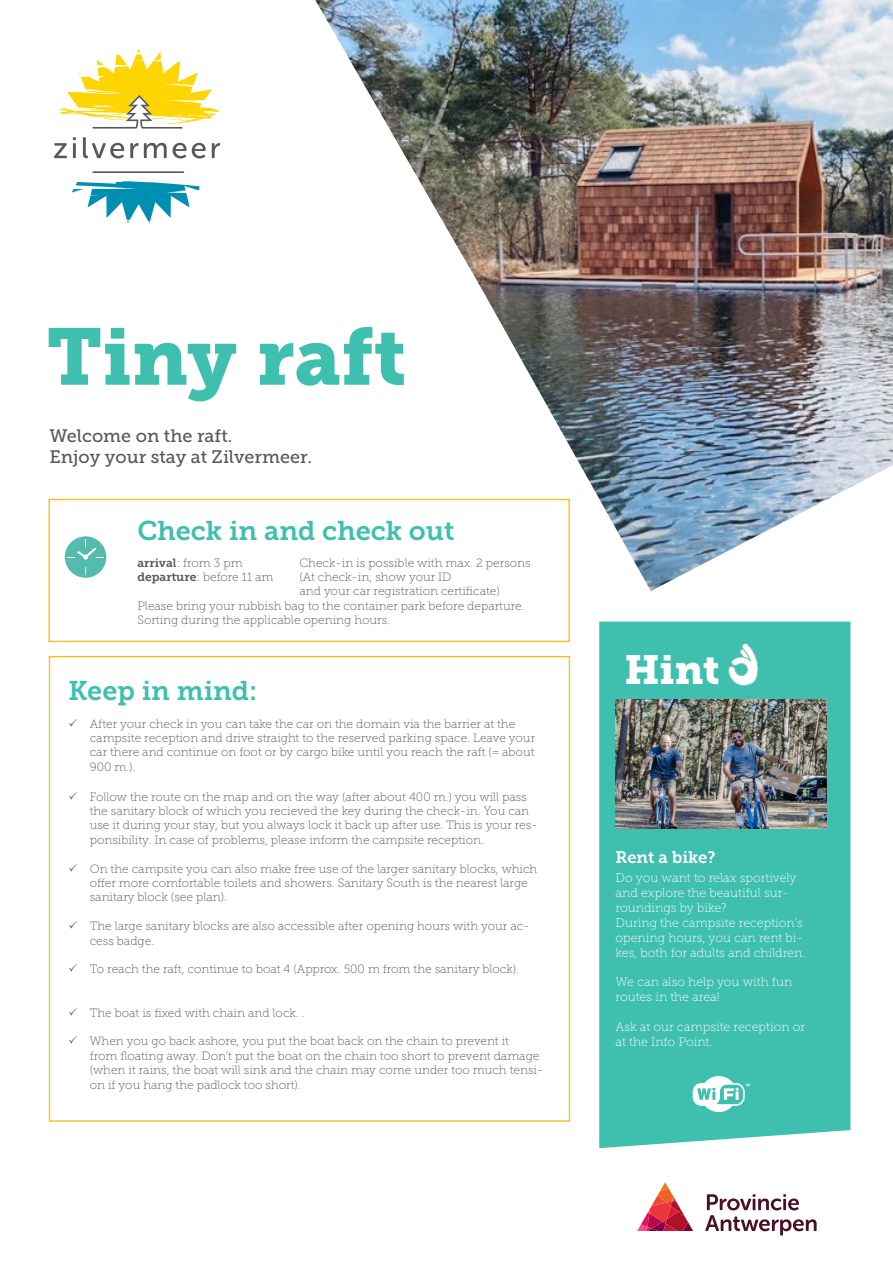
<style>
.page{position:relative;width:893px;height:1263px;background:#fff}
.page>*{position:absolute;margin:0;border:0;box-sizing:border-box;transform-origin:0 0}
.t1{font:79.5px "Museo Slab 900";color:#3fbfae}
.titel{font:40.5px "Museo Slab 900";color:#fff}
.titel-2{font:27px "Museo Slab 700";color:#3fbfae}
.t2{font:19.5px "Museo Sans Rounded 900";color:#fff}
.t3{font:18px "Museo Slab 500";color:#57585a}
.titel-3{font:16.65px "Museo Slab 700";color:#fff}
.t4{font:12.45px/15px "Museo Slab 100";color:#fff}
.t5{font:12px/14.4px "Museo Slab 100";color:#57585a}
.t6{font:7.65px "Museo Sans Rounded 900";color:#fff}
.s1{font-family:"Museo Slab 700"}
</style>
<div class="page">
<div style="left:599px;top:622px;width:251px;height:526px;background:#3fbfae"></div>
<svg style="left:705px;top:1194px;width:112px;height:41px"></svg>
<svg style="left:637px;top:1182px;width:56px;height:49px"></svg>
<svg style="left:693px;top:1076px;width:57px;height:36px"></svg>
<div style="left:48px;top:499px;width:522px;height:143px;border:1px solid #fdbc19"></div>
<svg style="left:54px;top:143px;width:13px;height:15px"></svg>
<hr style="left:73px;top:143px;width:3px;height:15px;background:#57585a">
<svg style="left:83px;top:137px;width:41px;height:21px"></svg>
<svg style="left:130px;top:143px;width:37px;height:15px"></svg>
<svg style="left:173px;top:143px;width:10px;height:15px"></svg>
<svg style="left:72px;top:181px;width:111px;height:43px"></svg>
<hr style="left:92px;top:171px;width:92px;height:2px;background:#57585a">
<svg style="left:57px;top:49px;width:126px;height:80px"></svg>
<div style="left:65px;top:536px;width:41px;height:42px;background:#54bbae;border-radius:50%"></div>
<svg style="left:68px;top:539px;width:35px;height:21px"></svg>
<svg style="left:728px;top:643px;width:30px;height:44px"></svg>
<img style="left:183px;top:0;width:710px;height:609px">
<img style="left:616px;top:700px;width:211px;height:129px">
<p class="t1" style="left:47px;top:311px;width:361px">Tiny raft</p>
<p class="t3" style="left:50px;top:425px;width:184px">Welcome on the raft.</p>
<p class="t3" style="left:50px;top:447px;width:264px">Enjoy your stay at Zilvermeer.</p>
<p class="titel-2" style="left:137px;top:515px;width:318px">Check in and check out</p>
<p class="t5" style="left:137px;top:555px;width:107px"><span class="s1">arrival</span>: from 3 pm</p>
<p class="t5" style="left:299px;top:555px;width:233px">Check-in is possible with max. 2 persons</p>
<p class="t5" style="left:137px;top:570px;width:138px"><span class="s1">departure</span>: before 11 am</p>
<p class="t5" style="left:299px;top:570px;width:202px">(At check-in, show your ID<br>and your car registration certificate)</p>
<p class="t5" style="left:137px;top:599px;width:389px">Please bring your rubbish bag to the container park before departure.<br>Sorting during the applicable opening hours.</p>
<p class="titel-2" style="left:69px;top:676px;width:190px">Keep in mind:</p>
<p class="t5" style="left:90px;top:716px;width:447px;text-indent:-21px">✓ After your check in you can take the car on the domain via the barrier at the campsite reception and drive straight to the reserved parking space. Leave your car there and continue on foot or by cargo bike until you reach the raft (= about 900 m.).</p>
<p class="t5" style="left:90px;top:789px;width:449px;text-indent:-21px">✓ Follow the route on the map and on the way (after about 400 m.) you will pass the sanitary block of which you recieved the key during the check-in. You can use it during your stay, but you always lock it back up after use. This is your res&shy;ponsibility. In case of problems, please inform the campsite reception.</p>
<p class="t5" style="left:90px;top:861px;width:449px;text-indent:-21px">✓ On the campsite you can also make free use of the larger sanitary blocks, which offer more comfortable toilets and showers. Sanitary South is the nearest large sanitary block (see plan).</p>
<p class="t5" style="left:90px;top:919px;width:441px;text-indent:-21px">✓ The large sanitary blocks are also accessible after opening hours with your ac&shy;cess badge.</p>
<p class="t5" style="left:69px;top:962px;width:452px">✓ To reach the raft, continue to boat 4 (Approx. 500 m from the sanitary block).</p>
<p class="t5" style="left:69px;top:1005px;width:238px">✓ The boat is fixed with chain and lock. .</p>
<p class="t5" style="left:90px;top:1034px;width:455px;text-indent:-21px">✓ When you go back ashore, you put the boat back on the chain to prevent it<br>from floating away. Don’t put the boat on the chain too short to prevent damage (when it rains, the boat will sink and the chain may come under too much tensi&shy;on if you hang the padlock too short).</p>
<p class="t2" style="left:676px;top:646px;width:25px">20</p>
<p class="t6" style="left:677px;top:664px;width:21px">km/u</p>
<p class="titel" style="left:624px;top:646px;width:97px">Hint</p>
<p class="titel-3" style="left:616px;top:848px;width:102px">Rent a bike?</p>
<p class="t4" style="left:616px;top:870px;width:191px">Do you want to relax sportively and explore the beautiful sur&shy;roundings by bike?<br>During the campsite reception’s opening hours, you can rent bi&shy;kes, both for adults and children.</p>
<p class="t4" style="left:616px;top:975px;width:178px">We can also help you with fun routes in the area!</p>
<p class="t4" style="left:616px;top:1020px;width:191px">Ask at our campsite reception or at the Info Point.</p>
</div>
